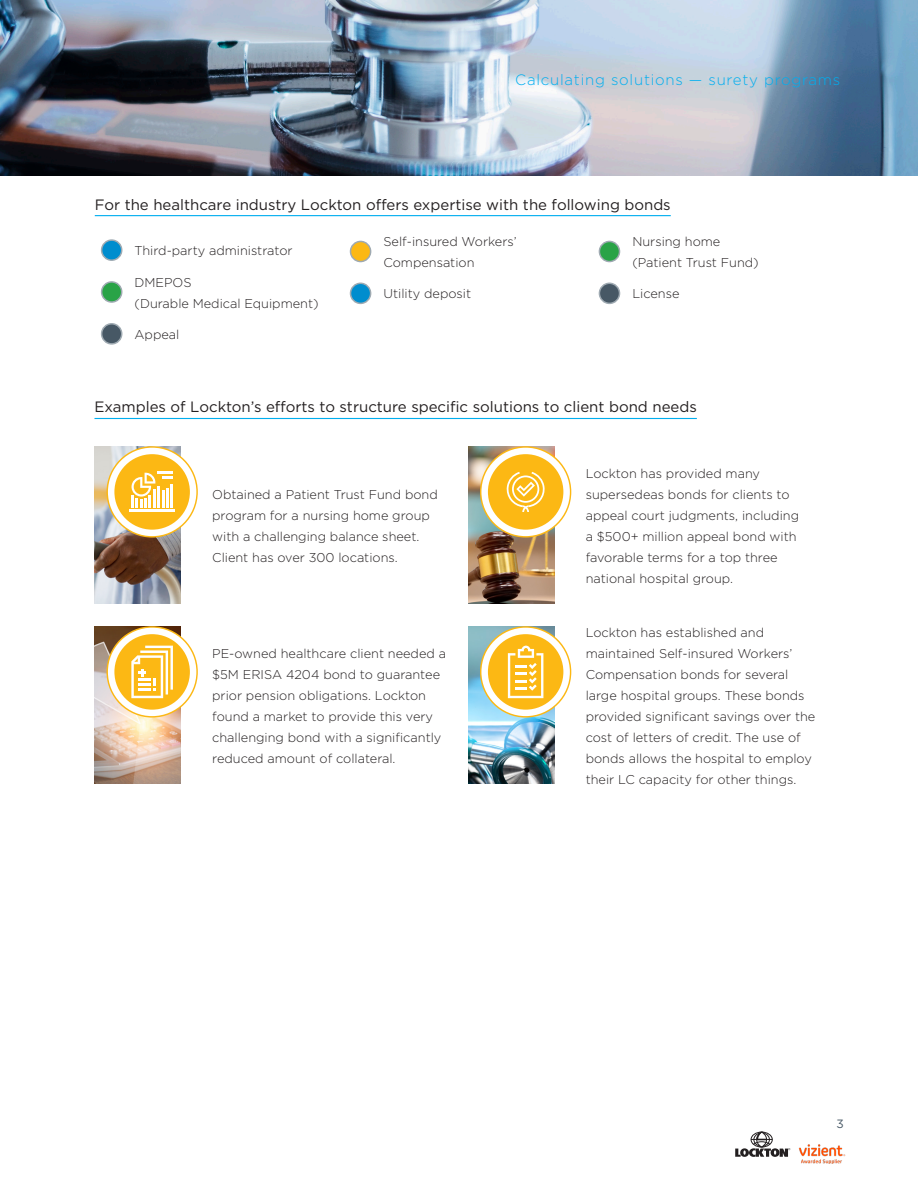
<style>
.page{position:relative;width:918px;height:1188px;background:#fff}
.page>*{position:absolute;margin:0;border:0;box-sizing:border-box;transform-origin:0 0}
.Sidebar_Header{font:15px "Gotham";color:#231f20}
.t1{font:300 15px "Gotham";letter-spacing:.05em;color:#00aeef}
.Sidebar{font:300 12.75px/21px "Gotham";color:#231f20}
.t2{font:12px "Gotham";color:#475865}
</style>
<div class="page">
<img style="left:94px;top:446px;width:87px;height:158px">
<svg style="left:107px;top:446px;width:91px;height:92px;fill:#fcb814"></svg>
<hr style="left:129px;top:510px;width:46px;height:2px;background:#fff">
<svg style="left:132px;top:472px;width:41px;height:36px"></svg>
<div style="left:108px;top:448px;width:88px;height:88px;border:6px solid #fff;border-radius:50%"></div>
<img style="left:94px;top:626px;width:87px;height:158px">
<svg style="left:107px;top:626px;width:91px;height:92px;fill:#fcb814"></svg>
<svg style="left:131px;top:646px;width:42px;height:52px"></svg>
<div style="left:108px;top:628px;width:88px;height:88px;border:6px solid #fff;border-radius:50%"></div>
<img style="left:468px;top:446px;width:86px;height:158px">
<svg style="left:480px;top:446px;width:91px;height:92px;fill:#fcb814"></svg>
<svg style="left:506px;top:472px;width:39px;height:40px;background:#fcca52"></svg>
<div style="left:481px;top:448px;width:89px;height:88px;border:6px solid #fff;border-radius:50%"></div>
<img style="left:468px;top:626px;width:86px;height:158px">
<svg style="left:480px;top:626px;width:91px;height:92px;fill:#fcb814"></svg>
<svg style="left:508px;top:646px;width:35px;height:52px"></svg>
<div style="left:481px;top:628px;width:89px;height:88px;border:6px solid #fff;border-radius:50%"></div>
<hr style="left:94px;top:418px;width:603px;height:1px;background:#00aeef">
<img style="left:0;top:0;width:918px;height:176px">
<hr style="left:95px;top:215px;width:576px;height:1px;background:#00aeef">
<div style="left:102px;top:240px;width:20px;height:20px;background:#008dce;border-radius:50%"></div>
<div style="left:101px;top:239px;width:21px;height:22px;border:2px solid #9faab2;border-radius:50%"></div>
<div style="left:102px;top:282px;width:20px;height:20px;background:#29a347;border-radius:50%"></div>
<div style="left:101px;top:281px;width:21px;height:22px;border:2px solid #9faab2;border-radius:50%"></div>
<div style="left:102px;top:324px;width:20px;height:20px;background:#475865;border-radius:50%"></div>
<div style="left:101px;top:323px;width:21px;height:22px;border:2px solid #9faab2;border-radius:50%"></div>
<div style="left:351px;top:241px;width:20px;height:21px;background:#fcb814;border-radius:50%"></div>
<div style="left:350px;top:241px;width:21px;height:21px;border:2px solid #9faab2;border-radius:50%"></div>
<div style="left:351px;top:283px;width:20px;height:20px;background:#008dce;border-radius:50%"></div>
<div style="left:350px;top:283px;width:21px;height:21px;border:2px solid #9faab2;border-radius:50%"></div>
<div style="left:599px;top:241px;width:21px;height:21px;background:#29a347;border-radius:50%"></div>
<div style="left:599px;top:241px;width:21px;height:21px;border:2px solid #9faab2;border-radius:50%"></div>
<div style="left:599px;top:283px;width:21px;height:20px;background:#475865;border-radius:50%"></div>
<div style="left:599px;top:283px;width:21px;height:21px;border:2px solid #9faab2;border-radius:50%"></div>
<svg style="left:735px;top:1131px;width:55px;height:26px"></svg>
<img style="left:799px;top:1144px;width:46px;height:19px">
<p class="t1" style="left:515px;top:70px;width:326px">Calculating solutions — surety programs</p>
<p class="Sidebar_Header" style="left:95px;top:195px;width:577px">For the healthcare industry Lockton offers expertise with the following bonds</p>
<p class="Sidebar" style="left:135px;top:240px;width:160px">Third-party administrator</p>
<p class="Sidebar" style="left:135px;top:271px;width:186px">DMEPOS<br>(Durable Medical Equipment)</p>
<p class="Sidebar" style="left:135px;top:324px;width:46px">Appeal</p>
<p class="Sidebar" style="left:383px;top:231px;width:135px">Self-insured Workers’<br>Compensation</p>
<p class="Sidebar" style="left:383px;top:283px;width:89px">Utility deposit</p>
<p class="Sidebar" style="left:632px;top:231px;width:128px">Nursing home (Patient Trust Fund)</p>
<p class="Sidebar" style="left:632px;top:283px;width:49px">License</p>
<p class="Sidebar_Header" style="left:94px;top:398px;width:604px">Examples of Lockton’s efforts to structure specific solutions to client bond needs</p>
<p class="Sidebar" style="left:212px;top:483px;width:227px">Obtained a Patient Trust Fund bond program for a nursing home group with a challenging balance sheet.<br>Client has over 300 locations.</p>
<p class="Sidebar" style="left:212px;top:642px;width:235px">PE-owned healthcare client needed a $5M ERISA 4204 bond to guarantee prior pension obligations. Lockton found a market to provide this very challenging bond with a significantly reduced amount of collateral.</p>
<p class="Sidebar" style="left:586px;top:462px;width:215px">Lockton has provided many supersedeas bonds for clients to appeal court judgments, including a $500+ million appeal bond with favorable terms for a top three national hospital group.</p>
<p class="Sidebar" style="left:586px;top:621px;width:231px">Lockton has established and maintained Self-insured Workers’ Compensation bonds for several large hospital groups. These bonds provided significant savings over the cost of letters of credit. The use of bonds allows the hospital to employ their LC capacity for other things.</p>
<p class="t2" style="left:836px;top:1116px;width:9px">3</p>
</div>
